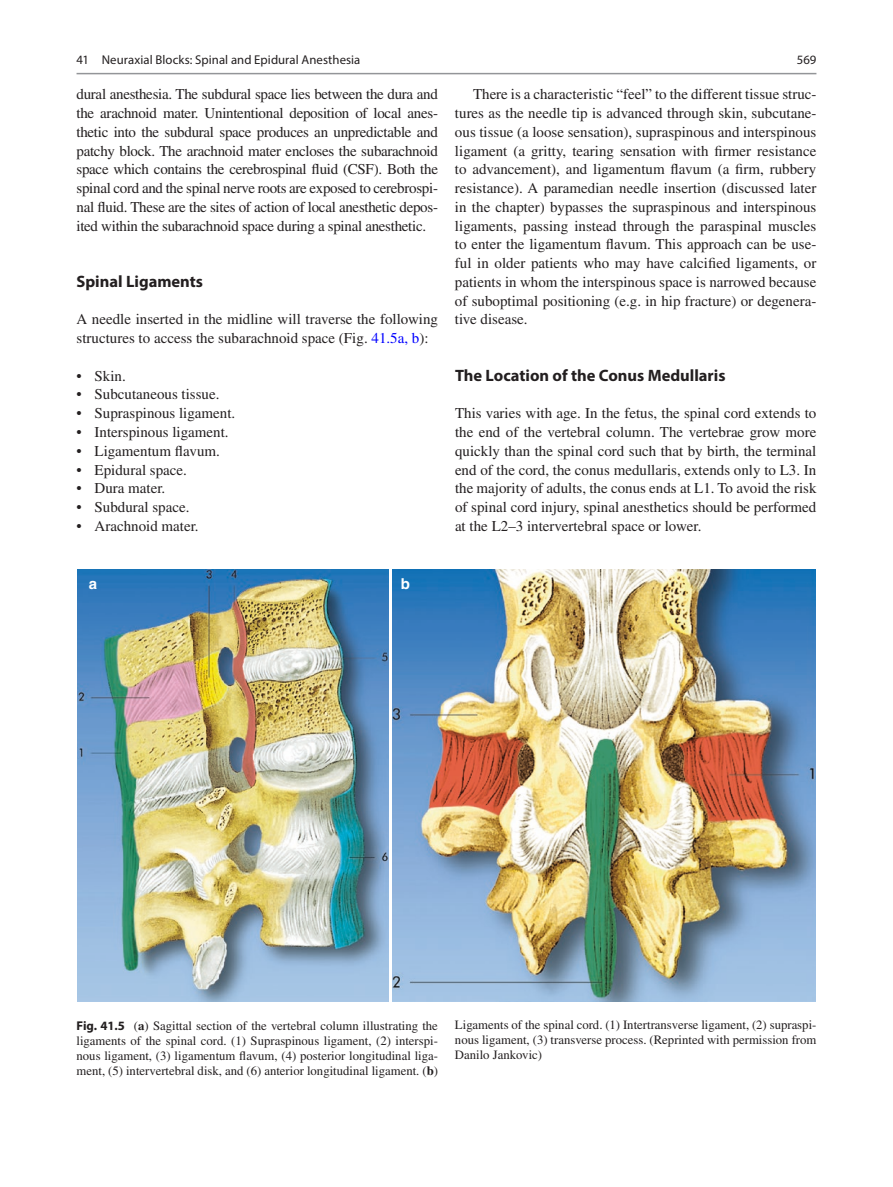
<style>
.page{position:relative;width:893px;height:1187px;background:#fff}
.page>*{position:absolute;margin:0;border:0;box-sizing:border-box;transform-origin:0 0}
.t1{font:700 16.5px "Myriad Pro";color:#231f20}
.t2{font:15px/18.8px "Times LT Std";color:#231f20;text-align:justify}
.t3{font:15px "Helvetica Bold 2";color:#fff}
.t4{font:12.75px/15px "Times LT Std";color:#231f20;text-align:justify}
.t5{font:12.75px "Myriad Pro Regular 3";letter-spacing:.005em;color:#231f20}
.t6{font:12.75px "Myriad Pro";color:#231f20}
.s1{color:#00f}
.s2{font-family:"Myriad Pro";font-weight:700}
.s3{font-weight:700}
</style>
<div class="page">
<img style="left:77px;top:569px;width:312px;height:431px">
<img style="left:392px;top:569px;width:424px;height:431px">
<hr style="left:77px;top:73px;width:739px;height:1px;background:#939598">
<p class="t5" style="left:77px;top:52px;width:285px">41 Neuraxial Blocks: Spinal and Epidural Anesthesia</p>
<p class="t2" style="left:77px;top:85px;width:363px">dural anesthesia. The subdural space lies between the dura and the arachnoid mater. Unintentional deposition of local anes&shy;thetic into the subdural space produces an unpredictable and patchy block. The arachnoid mater encloses the subarachnoid space which contains the cerebrospinal fluid (CSF). Both the spinal cord and the spinal nerve roots are exposed to cerebrospi&shy;nal fluid. These are the sites of action of local anesthetic depos&shy;ited within the subarachnoid space during a spinal anesthetic.</p>
<p class="t1" style="left:77px;top:270px;width:128px">Spinal Ligaments</p>
<p class="t2" style="left:77px;top:310px;width:363px">A needle inserted in the midline will traverse the following structures to access the subarachnoid space (Fig. <span class="s1">41.5a, b</span>):</p>
<p class="t2" style="left:77px;top:366px;width:51px">• Skin.</p>
<p class="t2" style="left:77px;top:385px;width:144px">• Subcutaneous tissue.</p>
<p class="t2" style="left:77px;top:404px;width:160px">• Supraspinous ligament.</p>
<p class="t2" style="left:77px;top:422px;width:154px">• Interspinous ligament.</p>
<p class="t2" style="left:77px;top:441px;width:145px">• Ligamentum flavum.</p>
<p class="t2" style="left:77px;top:460px;width:112px">• Epidural space.</p>
<p class="t2" style="left:77px;top:479px;width:90px">• Dura mater.</p>
<p class="t2" style="left:77px;top:497px;width:114px">• Subdural space.</p>
<p class="t2" style="left:77px;top:516px;width:124px">• Arachnoid mater.</p>
<p class="t6" style="left:797px;top:52px;width:21px">569</p>
<p class="t2" style="left:455px;top:85px;width:363px;text-indent:18px">There is a characteristic “feel” to the different tissue struc&shy;tures as the needle tip is advanced through skin, subcutane&shy;ous tissue (a loose sensation), supraspinous and interspinous ligament (a gritty, tearing sensation with firmer resistance to advancement), and ligamentum flavum (a firm, rubbery resistance). A paramedian needle insertion (discussed later in the chapter) bypasses the supraspinous and interspinous ligaments, passing instead through the paraspinal muscles to enter the ligamentum flavum. This approach can be use&shy;ful in older patients who may have calcified ligaments, or patients in whom the interspinous space is narrowed because of suboptimal positioning (e.g. in hip fracture) or degenera&shy;tive disease.</p>
<p class="t1" style="left:455px;top:364px;width:272px">The Location of the Conus Medullaris</p>
<p class="t2" style="left:455px;top:404px;width:363px">This varies with age. In the fetus, the spinal cord extends to the end of the vertebral column. The vertebrae grow more quickly than the spinal cord such that by birth, the terminal end of the cord, the conus medullaris, extends only to L3. In the majority of adults, the conus ends at L1. To avoid the risk of spinal cord injury, spinal anesthetics should be performed at the L2–3 intervertebral space or lower.</p>
<p class="t3" style="left:89px;top:574px;width:10px">a</p>
<p class="t3" style="left:401px;top:574px;width:11px">b</p>
<p class="t4" style="left:77px;top:1017px;width:363px"><span class="s2">Fig. 41.5</span> (<span class="s3">a</span>) Sagittal section of the vertebral column illustrating the ligaments of the spinal cord. (1) Supraspinous ligament, (2) interspi&shy;nous ligament, (3) ligamentum flavum, (4) posterior longitudinal liga&shy;ment, (5) intervertebral disk, and (6) anterior longitudinal ligament. (<span class="s3">b</span>)</p>
<p class="t4" style="left:455px;top:1016px;width:363px">Ligaments of the spinal cord. (1) Intertransverse ligament, (2) supraspi&shy;nous ligament, (3) transverse process. (Reprinted with permission from Danilo Jankovic)</p>
</div>
